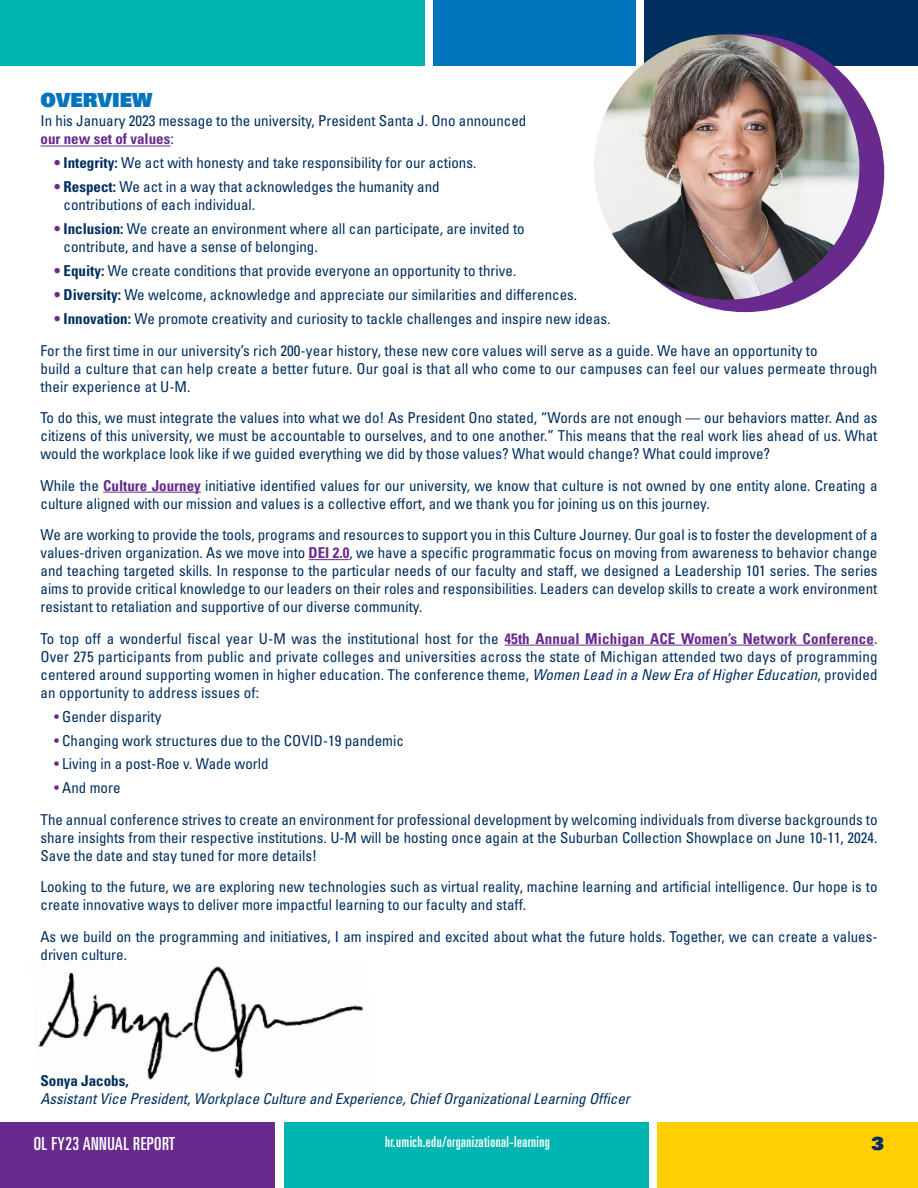
<style>
.page{position:relative;width:918px;height:1188px;background:#fff}
.page>*{position:absolute;margin:0;border:0;box-sizing:border-box;transform-origin:0 0}
.t1{font:19.5px "Univers LT Std X Black";color:#0075bc}
.t2{font:ultra-condensed 18px "Univers LT Std";letter-spacing:.025em;color:#fff}
.t3{font:18px "Univers LT Std X Black";color:#002e5e}
.t4{font:condensed 15px/18px "Univers LT Std";color:#002e5e}
.t5{font:italic condensed 15px "Univers LT Std";color:#002e5e}
.t6{font:ultra-condensed 15px "Univers LT Std";letter-spacing:.025em;color:#fff}
.t7{font:700 condensed 15px "Univers LT Std";color:#002e5e}
.s1{font-weight:700;color:#682b8d}
.s2{font-weight:700}
.s3{font-style:italic}
.s4{color:#682b8d}
</style>
<div class="page">
<div style="left:284px;top:1123px;width:365px;height:65px;background:#00b5af"></div>
<div style="left:658px;top:1123px;width:260px;height:65px;background:#ffcf01"></div>
<div style="left:0;top:1123px;width:275px;height:65px;background:#682b8d"></div>
<div style="left:0;top:0;width:424px;height:65px;background:#00b5af"></div>
<div style="left:645px;top:0;width:273px;height:65px;background:#002e5e"></div>
<div style="left:433px;top:0;width:203px;height:65px;background:#0075bc"></div>
<img style="left:38px;top:966px;width:326px;height:114px">
<div style="left:606px;top:34px;width:278px;height:278px;background:#682b8d;border-radius:50%"></div>
<img style="left:594px;top:34px;width:265px;height:266px;border-radius:133px">
<hr style="left:40px;top:146px;width:130px;height:1px;background:#682b8d">
<hr style="left:103px;top:492px;width:98px;height:1px;background:#682b8d">
<hr style="left:309px;top:559px;width:40px;height:1px;background:#682b8d">
<hr style="left:504px;top:645px;width:370px;height:1px;background:#682b8d">
<h1 class="t1" style="left:40px;top:87px;width:113px">OVERVIEW</h1>
<p class="t4" style="left:40px;top:112px;width:487px">In his January 2023 message to the university, President Santa J. Ono announced <span class="s1">our new set of values</span>:</p>
<p class="t4" style="left:54px;top:154px;width:424px"><span class="s1">•</span> <span class="s2">Integrity:</span> We act with honesty and take responsibility for our actions.</p>
<p class="t4" style="left:64px;top:178px;width:378px;text-indent:-10px"><span class="s1">•</span> <span class="s2">Respect:</span> We act in a way that acknowledges the humanity and contributions of each individual.</p>
<p class="t4" style="left:64px;top:220px;width:463px;text-indent:-10px"><span class="s1">•</span> <span class="s2">Inclusion:</span> We create an environment where all can participate, are invited to contribute, and have a sense of belonging.</p>
<p class="t4" style="left:54px;top:262px;width:464px"><span class="s1">•</span> <span class="s2">Equity:</span> We create conditions that provide everyone an opportunity to thrive.</p>
<p class="t4" style="left:54px;top:286px;width:525px"><span class="s1">•</span> <span class="s2">Diversity:</span> We welcome, acknowledge and appreciate our similarities and differences.</p>
<p class="t4" style="left:40px;top:303px;width:779px;line-height:31.5px;text-indent:14px"><span class="s1">•</span> <span class="s2">Innovation:</span> We promote creativity and curiosity to tackle challenges and inspire new ideas.<br>For the first time in our university’s rich 200-year history, these new core values will serve as a guide. We have an opportunity to</p>
<p class="t4" style="left:40px;top:359px;width:838px">build a culture that can help create a better future. Our goal is that all who come to our campuses can feel our values permeate through their experience at U-M.</p>
<p class="t4" style="left:40px;top:409px;width:839px;text-align:justify">To do this, we must integrate the values into what we do! As President Ono stated, “Words are not enough — our behaviors matter. And as citizens of this university, we must be accountable to ourselves, and to one another.” This means that the real work lies ahead of us. What would the workplace look like if we guided everything we did by those values? What would change? What could improve?</p>
<p class="t4" style="left:40px;top:476px;width:839px">While the <span class="s1">Culture Journey</span> initiative identified values for our university, we know that culture is not owned by one entity alone. Creating a culture aligned with our mission and values is a collective effort, and we thank you for joining us on this journey.</p>
<p class="t4" style="left:40px;top:526px;width:839px;text-align:justify">We are working to provide the tools, programs and resources to support you in this Culture Journey. Our goal is to foster the development of a values-driven organization. As we move into <span class="s1">DEI 2.0</span>, we have a specific programmatic focus on moving from awareness to behavior change and teaching targeted skills. In response to the particular needs of our faculty and staff, we designed a Leadership 101 series. The series aims to provide critical knowledge to our leaders on their roles and responsibilities. Leaders can develop skills to create a work environment resistant to retaliation and supportive of our diverse community.</p>
<p class="t4" style="left:40px;top:629px;width:839px;text-align:justify">To top off a wonderful fiscal year U-M was the institutional host for the <span class="s1">45th Annual Michigan ACE Women’s Network Conference</span>.<br>Over 275 participants from public and private colleges and universities across the state of Michigan attended two days of programming centered around supporting women in higher education. The conference theme, <span class="s3">Women Lead in a New Era of Higher Education</span>, provided an opportunity to address issues of:</p>
<p class="t4" style="left:54px;top:707px;width:109px"><span class="s4">•</span> Gender disparity</p>
<p class="t4" style="left:54px;top:731px;width:351px"><span class="s4">•</span> Changing work structures due to the COVID-19 pandemic</p>
<p class="t4" style="left:54px;top:755px;width:216px"><span class="s4">•</span> Living in a post-Roe v. Wade world</p>
<p class="t4" style="left:40px;top:772px;width:839px;line-height:31.5px;text-indent:14px"><span class="s4">•</span> And more<br>The annual conference strives to create an environment for professional development by welcoming individuals from diverse backgrounds to</p>
<p class="t4" style="left:40px;top:828px;width:839px">share insights from their respective institutions. U-M will be hosting once again at the Suburban Collection Showplace on June 10-11, 2024.<br>Save the date and stay tuned for more details!</p>
<p class="t4" style="left:40px;top:878px;width:839px">Looking to the future, we are exploring new technologies such as virtual reality, machine learning and artificial intelligence. Our hope is to create innovative ways to deliver more impactful learning to our faculty and staff.</p>
<p class="t4" style="left:40px;top:927px;width:838px">As we build on the programming and initiatives, I am inspired and excited about what the future holds. Together, we can create a values&shy;driven culture.</p>
<p class="t7" style="left:40px;top:1071px;width:90px">Sonya Jacobs,</p>
<p class="t5" style="left:40px;top:1089px;width:591px">Assistant Vice President, Workplace Culture and Experience, Chief Organizational Learning Officer</p>
<p class="t2" style="left:34px;top:1133px;width:143px">OL FY23 ANNUAL REPORT</p>
<p class="t6" style="left:385px;top:1134px;width:166px">hr.umich.edu/organizational-learning</p>
<p class="t3" style="left:872px;top:1131px;width:14px">3</p>
</div>
